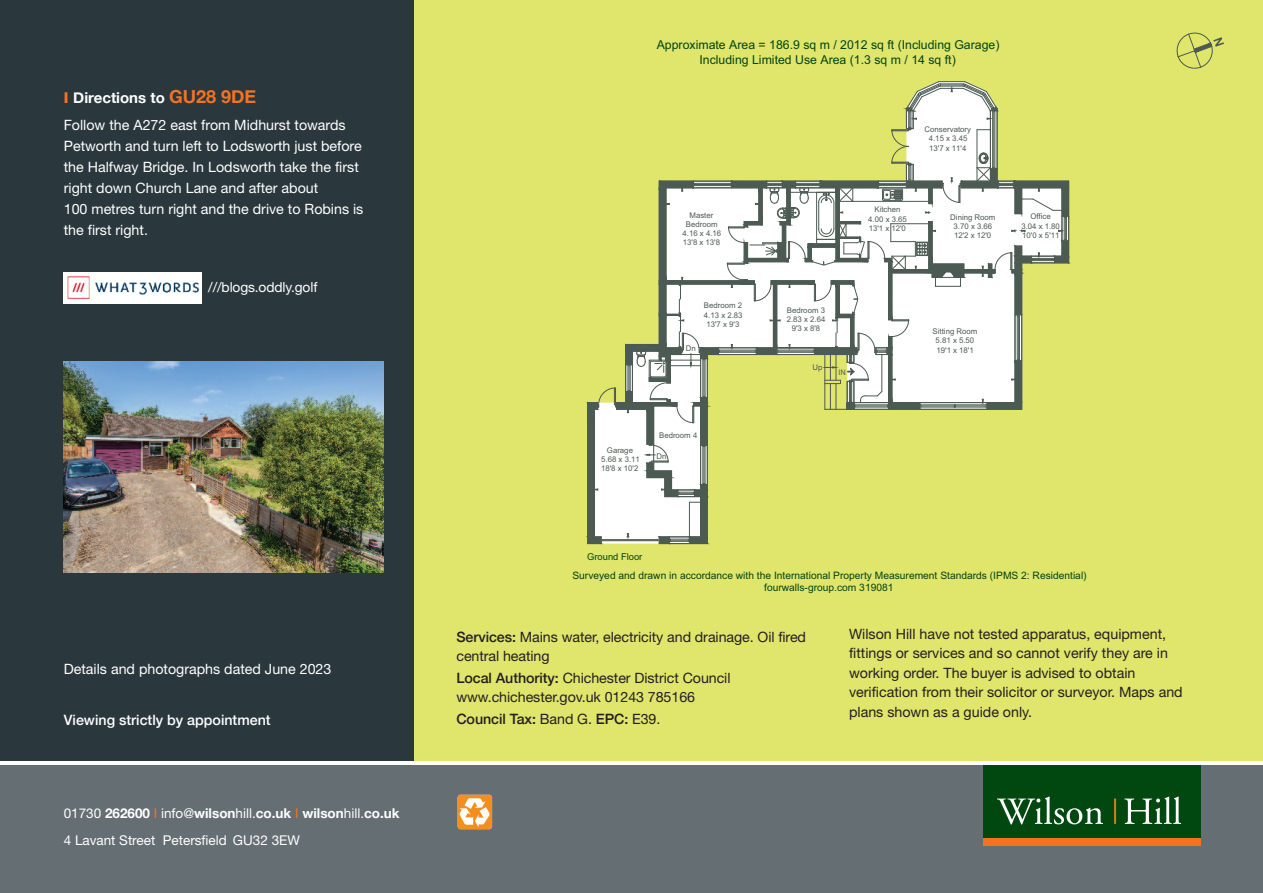
<style>
.page{position:relative;width:1263px;height:893px;background:#fff}
.page>*{position:absolute;margin:0;border:0;box-sizing:border-box;transform-origin:0 0}
.t1{font:700 15px "Helvetica Neue";color:#fff}
.t2{font:14.25px/19.5px "Helvetica Neue";color:#231f20}
.t3{font:14.25px/21px "Helvetica Neue";color:#fff}
.t4{font:500 14.25px "Helvetica Neue";color:#fff}
.t5{font:500 14.25px "Helvetica Neue";letter-spacing:-.005em;color:#231f20}
.t6{font:13.8px "Helvetica Neue";letter-spacing:-.01em;color:#fff}
.t7{font:700 13.5px "Helvetica Neue";color:#fff}
.t8{font:13.5px "Helvetica Neue";color:#fff}
.t9{font:12.3px/14.9px "Arial";color:#004415;text-align:center}
.t10{font:10.2px/12.3px "Arial";color:#004415;text-align:center}
.t11{font:9.45px "Arial";color:#004415}
.t12{font:8.1px "Gill Sans";color:#4b5a52}
.t13{font:7.8px/9.3px "Arial";color:#4b5a52;text-align:center}
.s1{font-weight:800;color:#f47321}
.s2{font-size:18px;color:#f47321}
.s3{font-weight:400}
.s4{font-weight:400;color:#f47321}
.s5{font-weight:500}
</style>
<div class="page">
<div style="left:402px;top:0;width:861px;height:761px;background:#e0e56c"></div>
<div style="left:0;top:0;width:414px;height:761px;background:#2a373d"></div>
<div style="left:0;top:765px;width:1263px;height:128px;background:#646e73"></div>
<div style="left:983px;top:835px;width:217px;height:11px;background:#f47321"></div>
<div style="left:983px;top:766px;width:217px;height:72px;background:#004710"></div>
<svg style="left:997px;top:796px;width:106px;height:28px"></svg>
<svg style="left:1124px;top:796px;width:57px;height:28px"></svg>
<hr style="left:1114px;top:798px;width:2px;height:26px;background:#f47321">
<svg style="left:587px;top:81px;width:482px;height:463px"></svg>
<svg style="left:1176px;top:32px;width:48px;height:37px"></svg>
<div style="left:458px;top:795px;width:34px;height:34px;background:#f68e1e;border-radius:3px"></div>
<svg style="left:459px;top:798px;width:31px;height:29px"></svg>
<img style="left:64px;top:272px;width:138px;height:31px">
<img style="left:64px;top:361px;width:319px;height:212px">
<p class="t1" style="left:64px;top:88px;width:194px"><span class="s1">I</span> Directions to <span class="s2">GU28 9DE</span></p>
<p class="t3" style="left:64px;top:116px;width:301px">Follow the A272 east from Midhurst towards Petworth and turn left to Lodsworth just before the Halfway Bridge. In Lodsworth take the first right down Church Lane and after about<br>100 metres turn right and the drive to Robins is the first right.</p>
<p class="t6" style="left:208px;top:282px;width:111px">///blogs.oddly.golf</p>
<p class="t3" style="left:64px;top:659px;width:269px">Details and photographs dated June 2023</p>
<p class="t4" style="left:64px;top:711px;width:208px">Viewing strictly by appointment</p>
<p class="t7" style="left:64px;top:805px;width:337px"><span class="s3">01730</span> 262600 <span class="s4">I</span> <span class="s3">info@</span>wilson<span class="s3">hill.</span>co.uk <span class="s4">I</span> wilson<span class="s3">hill.</span>co.uk</p>
<p class="t8" style="left:64px;top:835px;width:238px">4 Lavant Street Petersfield GU32 3EW</p>
<p class="t9" style="left:657px;top:38px;width:344px">Approximate Area = 186.9 sq m / 2012 sq ft (Including Garage)<br>Including Limited Use Area (1.3 sq m / 14 sq ft)</p>
<p class="t13" style="left:683px;top:210px;width:40px">Master<br>Bedroom<br>4.16 x 4.16<br>13'8 x 13'8</p>
<p class="t13" style="left:686px;top:344px;width:11px">Dn</p>
<p class="t13" style="left:704px;top:301px;width:40px">Bedroom 2<br>4.13 x 2.83<br>13'7 x 9'3</p>
<p class="t13" style="left:601px;top:445px;width:40px">Garage<br>5.68 x 3.11<br>18'8 x 10'2</p>
<p class="t13" style="left:659px;top:431px;width:40px">Bedroom 4</p>
<p class="t13" style="left:657px;top:452px;width:11px">Dn</p>
<p class="t11" style="left:587px;top:551px;width:57px">Ground Floor</p>
<p class="t13" style="left:924px;top:125px;width:48px">Conservatory<br>4.15 x 3.45<br>13'7 x 11'4</p>
<p class="t13" style="left:868px;top:205px;width:40px">Kitchen<br>4.00 x 3.65<br>13'1 x 12'0</p>
<p class="t13" style="left:1021px;top:212px;width:40px">Office<br>3.04 x 1.80<br>10'0 x 5'11</p>
<p class="t13" style="left:950px;top:212px;width:47px">Dining Room<br>3.70 x 3.66<br>12'2 x 12'0</p>
<p class="t13" style="left:787px;top:305px;width:40px">Bedroom 3<br>2.83 x 2.64<br>9'3 x 8'8</p>
<p class="t13" style="left:812px;top:362px;width:11px">Up</p>
<p class="t12" style="left:839px;top:369px;width:9px">IN</p>
<p class="t13" style="left:933px;top:327px;width:46px">Sitting Room<br>5.81 x 5.50<br>19'1 x 18'1</p>
<p class="t10" style="left:572px;top:569px;width:516px">Surveyed and drawn in accordance with the International Property Measurement Standards (IPMS 2: Residential) fourwalls-group.com 319081</p>
<p class="t2" style="left:456px;top:628px;width:351px"><span class="s5">Services:</span> Mains water, electricity and drainage. Oil fired central heating</p>
<p class="t2" style="left:456px;top:669px;width:276px"><span class="s5">Local Authority:</span> Chichester District Council www.chichester.gov.uk 01243 785166</p>
<p class="t5" style="left:456px;top:710px;width:206px">Council Tax: <span class="s3">Band G.</span> EPC: <span class="s3">E39.</span></p>
<p class="t2" style="left:849px;top:625px;width:335px">Wilson Hill have not tested apparatus, equipment, fittings or services and so cannot verify they are in working order. The buyer is advised to obtain verification from their solicitor or surveyor. Maps and plans shown as a guide only.</p>
</div>
